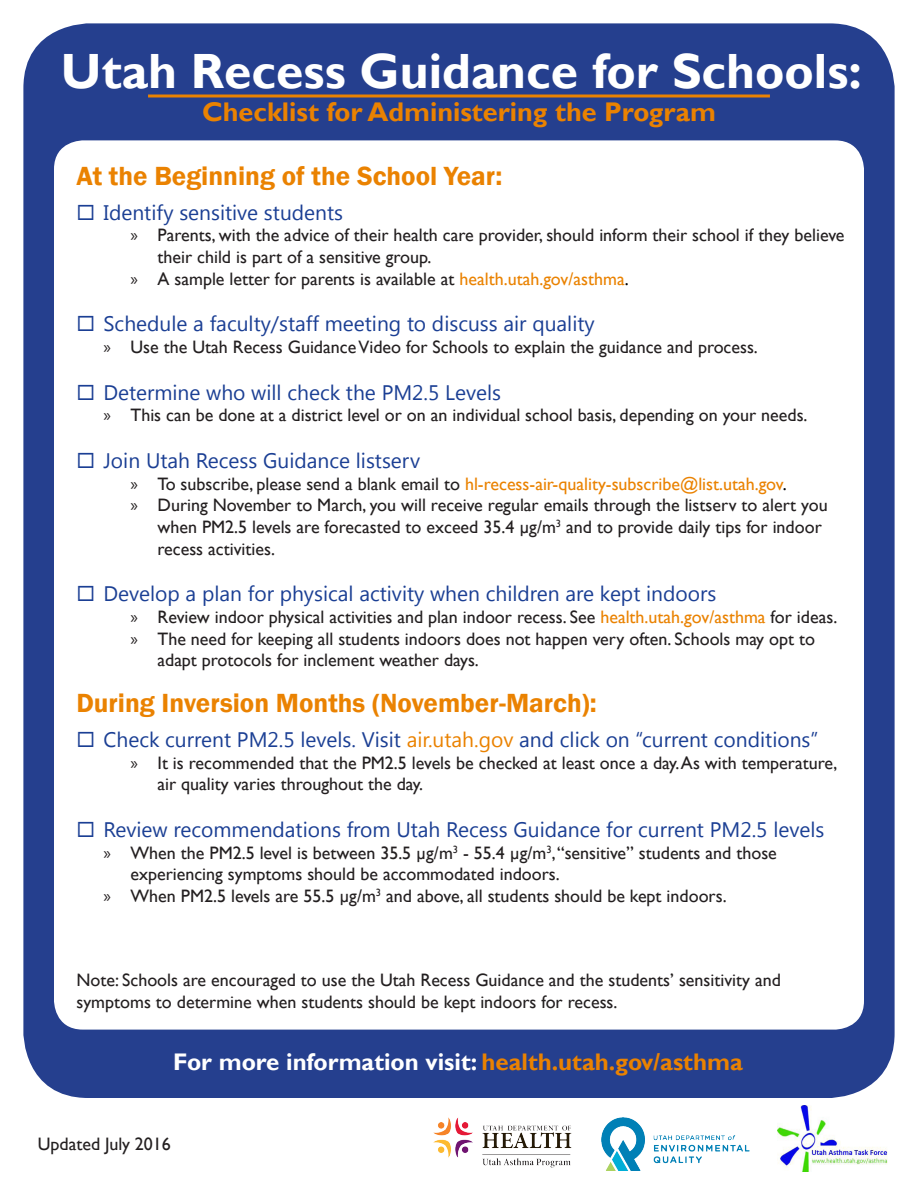
<style>
.page{position:relative;width:918px;height:1188px;background:#fff}
.page>*{position:absolute;margin:0;border:0;box-sizing:border-box;transform-origin:0 0}
.t1{font:700 49.5px "Gill Sans";color:#fff}
.t2{font:600 27px "Franklin Gothic";color:#ea8201}
.t3{font:700 27px "Gill Sans";color:#ea8201}
.t4{font:700 24px "Gill Sans";color:#fff}
.t5{font:21px "Khmer UI";color:#1b3f94}
.t6{font:18px/21.6px "Gill Sans";color:#231f20}
.t7{font:18px "Gill Sans";color:#ea8201}
.s1{font-family:"Myriad Pro"}
.s2{color:#ea8201}
.s3{color:#000}
.s4{font-family:"Myriad Pro";color:#231f20}
.s5{color:#231f20}
</style>
<div class="page">
<div style="left:23px;top:23px;width:872px;height:1075px;background:#253f8e;border-radius:65px"></div>
<img style="left:777px;top:1105px;width:111px;height:67px">
<img style="left:602px;top:1117px;width:147px;height:53px">
<img style="left:434px;top:1117px;width:138px;height:51px">
<div style="left:54px;top:140px;width:810px;height:890px;background:#fff;border-radius:29px"></div>
<svg style="left:148px;top:94px;width:622px;height:4px;background:#b87024"></svg>
<p class="t1" style="left:61px;top:42px;width:802px">Utah Recess Guidance for Schools:</p>
<p class="t3" style="left:202px;top:95px;width:515px">Checklist for Administering the Program</p>
<p class="t2" style="left:76px;top:159px;width:427px">At the Beginning of the School Year:</p>
<p class="t5" style="left:104px;top:200px;width:241px">Identify sensitive students</p>
<p class="t6" style="left:158px;top:225px;width:689px;text-indent:-27px"><span class="s1">»</span> Parents, with the advice of their health care provider, should inform their school if they believe their child is part of a sensitive group.</p>
<p class="t6" style="left:130px;top:268px;width:500px"><span class="s1">»</span> A sample letter for parents is available at <span class="s2">health.utah.gov/asthma</span><span class="s3">.</span></p>
<p class="t5" style="left:104px;top:312px;width:493px">Schedule a faculty/staff meeting to discuss air quality</p>
<p class="t6" style="left:104px;top:336px;width:656px"><span class="s1">»</span> Use the Utah Recess Guidance Video for Schools to explain the guidance and process.</p>
<p class="t5" style="left:104px;top:380px;width:399px">Determine who will check the PM2.5 Levels</p>
<p class="t6" style="left:104px;top:405px;width:706px"><span class="s1">»</span> This can be done at a district level or on an individual school basis, depending on your needs.</p>
<p class="t5" style="left:104px;top:449px;width:318px">Join Utah Recess Guidance listserv</p>
<p class="t7" style="left:130px;top:473px;width:658px"><span class="s4">»</span> <span class="s5">To subscribe, please send a blank email to</span> hl-recess-air-quality-subscribe@list.utah.gov<span class="s3">.</span></p>
<p class="t6" style="left:158px;top:495px;width:672px;text-indent:-27px"><span class="s1">»</span> During November to March, you will receive regular emails through the listserv to alert you when PM2.5 levels are forecasted to exceed 35.4 µg/m<sup>3</sup> and to provide daily tips for indoor recess activities.</p>
<p class="t5" style="left:104px;top:582px;width:615px">Develop a plan for physical activity when children are kept indoors</p>
<p class="t6" style="left:130px;top:606px;width:708px"><span class="s1">»</span> Review indoor physical activities and plan indoor recess. See <span class="s2">health.utah.gov/asthma</span> for ideas.</p>
<p class="t6" style="left:158px;top:628px;width:659px;text-indent:-27px"><span class="s1">»</span> The need for keeping all students indoors does not happen very often. Schools may opt to adapt protocols for inclement weather days.</p>
<p class="t2" style="left:76px;top:687px;width:522px">During Inversion Months (November-March):</p>
<p class="t5" style="left:104px;top:728px;width:716px">Check current PM2.5 levels. Visit <span class="s2">air.utah.gov</span> and click on “current conditions”</p>
<p class="t6" style="left:158px;top:752px;width:681px;text-indent:-27px"><span class="s1">»</span> It is recommended that the PM2.5 levels be checked at least once a day. As with temperature, air quality varies throughout the day.</p>
<p class="t5" style="left:104px;top:818px;width:722px">Review recommendations from Utah Recess Guidance for current PM2.5 levels</p>
<p class="t6" style="left:130px;top:842px;width:648px;text-indent:-27px"><span class="s1">»</span> When the PM2.5 level is between 35.5 µg/m<sup>3</sup> - 55.4 µg/m<sup>3</sup>, “sensitive” students and those experiencing symptoms should be accommodated indoors.</p>
<p class="t6" style="left:104px;top:885px;width:625px"><span class="s1">»</span> When PM2.5 levels are 55.5 µg/m<sup>3</sup> and above, all students should be kept indoors.</p>
<p class="t6" style="left:76px;top:970px;width:706px">Note: Schools are encouraged to use the Utah Recess Guidance and the students’ sensitivity and symptoms to determine when students should be kept indoors for recess.</p>
<p class="t4" style="left:173px;top:1047px;width:571px">For more information visit: <span class="s2">health.utah.gov/asthma</span></p>
<p class="t6" style="left:38px;top:1133px;width:135px">Updated July 2016</p>
</div>
